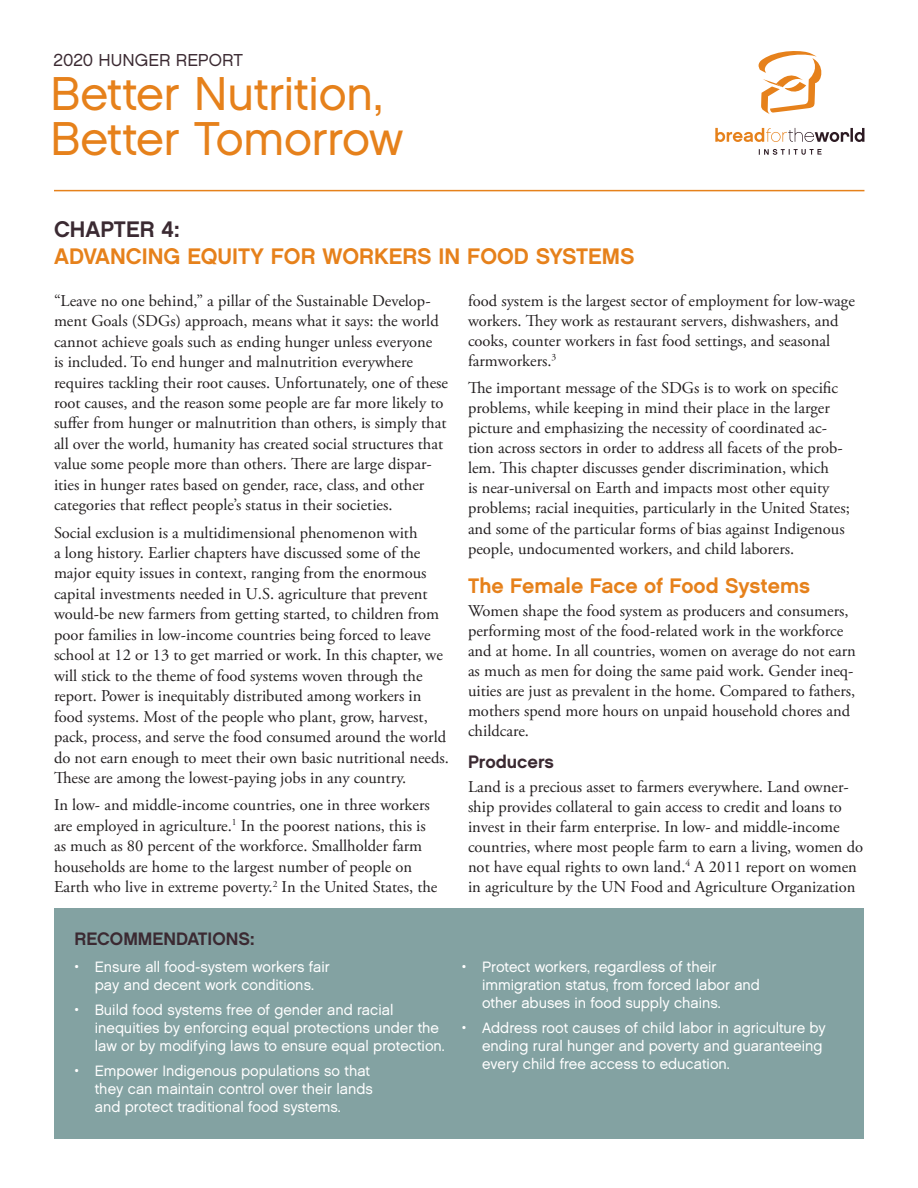
<style>
.page{position:relative;width:918px;height:1188px;background:#fff}
.page>*{position:absolute;margin:0;border:0;box-sizing:border-box;transform-origin:0 0}
.t1{font:47.55px/44.7px "Chalet London Nineteen Sixty";letter-spacing:-.015em;color:#e6811b}
.t2{font:22.5px "Chalet New York Nineteen Sixty";color:#e6811b}
.t3{font:22.5px "Chalet New York Nineteen Sixty";color:#3b2a32}
.t4{font:21px "Chalet New York Nineteen Sixty";color:#e6811b}
.t5{font:18px "Chalet New York Nineteen Sixty";color:#3b2a32}
.t6{font:17.25px "Chalet London Nineteen Sixty";color:#3b2a32}
.t7{font:16.5px/20.4px "Adobe Garamond Pro";color:#231f20}
.t8{font:15px/18px "Chalet London Nineteen Sixty";color:#fff}
</style>
<div class="page">
<svg style="left:758px;top:51px;width:64px;height:63px"></svg>
<svg style="left:715px;top:128px;width:134px;height:14px"></svg>
<hr style="left:850px;top:128px;width:3px;height:14px;background:#2c1a22">
<svg style="left:855px;top:128px;width:9px;height:14px"></svg>
<svg style="left:759px;top:149px;width:63px;height:6px"></svg>
<hr style="left:54px;top:190px;width:810px;height:1px;background:#e6811b">
<div style="left:54px;top:909px;width:810px;height:230px;background:#83a2a2"></div>
<p class="t6" style="left:54px;top:50px;width:191px">2020 HUNGER REPORT</p>
<h1 class="t1" style="left:50px;top:71px;width:355px">Better Nutrition,<br>Better Tomorrow</h1>
<h2 class="t3" style="left:54px;top:215px;width:127px">CHAPTER 4:</h2>
<h2 class="t2" style="left:54px;top:242px;width:582px">ADVANCING EQUITY FOR WORKERS IN FOOD SYSTEMS</h2>
<p class="t7" style="left:54px;top:291px;width:396px">“Leave no one behind,” a pillar of the Sustainable Develop&shy;ment Goals (SDGs) approach, means what it says: the world cannot achieve goals such as ending hunger unless everyone<br>is included. To end hunger and malnutrition everywhere requires tackling their root causes. Unfortunately, one of these root causes, and the reason some people are far more likely to suffer from hunger or malnutrition than others, is simply that all over the world, humanity has created social structures that value some people more than others. There are large dispar&shy;ities in hunger rates based on gender, race, class, and other categories that reflect people’s status in their societies.</p>
<p class="t7" style="left:54px;top:523px;width:396px">Social exclusion is a multidimensional phenomenon with<br>a long history. Earlier chapters have discussed some of the major equity issues in context, ranging from the enormous capital investments needed in U.S. agriculture that prevent would-be new farmers from getting started, to children from poor families in low-income countries being forced to leave school at 12 or 13 to get married or work. In this chapter, we will stick to the theme of food systems woven through the report. Power is inequitably distributed among workers in food systems. Most of the people who plant, grow, harvest, pack, process, and serve the food consumed around the world do not earn enough to meet their own basic nutritional needs.<br>These are among the lowest-paying jobs in any country.</p>
<p class="t7" style="left:54px;top:795px;width:385px">In low- and middle-income countries, one in three workers are employed in agriculture.<sup>1</sup> In the poorest nations, this is as much as 80 percent of the workforce. Smallholder farm households are home to the largest number of people on Earth who live in extreme poverty.<sup>2</sup> In the United States, the</p>
<p class="t5" style="left:75px;top:927px;width:181px">RECOMMENDATIONS:</p>
<p class="t8" style="left:75px;top:958px;width:257px;text-align:center">• Ensure all food-system workers fair pay and decent work conditions.</p>
<p class="t8" style="left:95px;top:1000px;width:352px;text-indent:-20px">• Build food systems free of gender and racial inequities by enforcing equal protections under the law or by modifying laws to ensure equal protection.</p>
<p class="t8" style="left:95px;top:1061px;width:280px;text-indent:-20px">• Empower Indigenous populations so that they can maintain control over their lands and protect traditional food systems.</p>
<p class="t7" style="left:468px;top:291px;width:388px">food system is the largest sector of employment for low-wage workers. They work as restaurant servers, dishwashers, and cooks, counter workers in fast food settings, and seasonal farmworkers.<sup>3</sup></p>
<p class="t7" style="left:468px;top:378px;width:383px">The important message of the SDGs is to work on specific problems, while keeping in mind their place in the larger picture and emphasizing the necessity of coordinated ac&shy;tion across sectors in order to address all facets of the prob&shy;lem. This chapter discusses gender discrimination, which<br>is near-universal on Earth and impacts most other equity problems; racial inequities, particularly in the United States; and some of the particular forms of bias against Indigenous people, undocumented workers, and child laborers.</p>
<p class="t4" style="left:468px;top:572px;width:344px">The Female Face of Food Systems</p>
<p class="t7" style="left:468px;top:601px;width:389px">Women shape the food system as producers and consumers, performing most of the food-related work in the workforce and at home. In all countries, women on average do not earn as much as men for doing the same paid work. Gender ineq&shy;uities are just as prevalent in the home. Compared to fathers, mothers spend more hours on unpaid household chores and childcare.</p>
<p class="t5" style="left:468px;top:751px;width:88px">Producers</p>
<p class="t7" style="left:468px;top:777px;width:397px">Land is a precious asset to farmers everywhere. Land owner&shy;ship provides collateral to gain access to credit and loans to invest in their farm enterprise. In low- and middle-income countries, where most people farm to earn a living, women do not have equal rights to own land.<sup>4</sup> A 2011 report on women in agriculture by the UN Food and Agriculture Organization</p>
<p class="t8" style="left:482px;top:958px;width:279px;text-indent:-20px">• Protect workers, regardless of their immigration status, from forced labor and other abuses in food supply chains.</p>
<p class="t8" style="left:482px;top:1018px;width:345px;text-indent:-20px">• Address root causes of child labor in agriculture by ending rural hunger and poverty and guaranteeing every child free access to education.</p>
</div>
